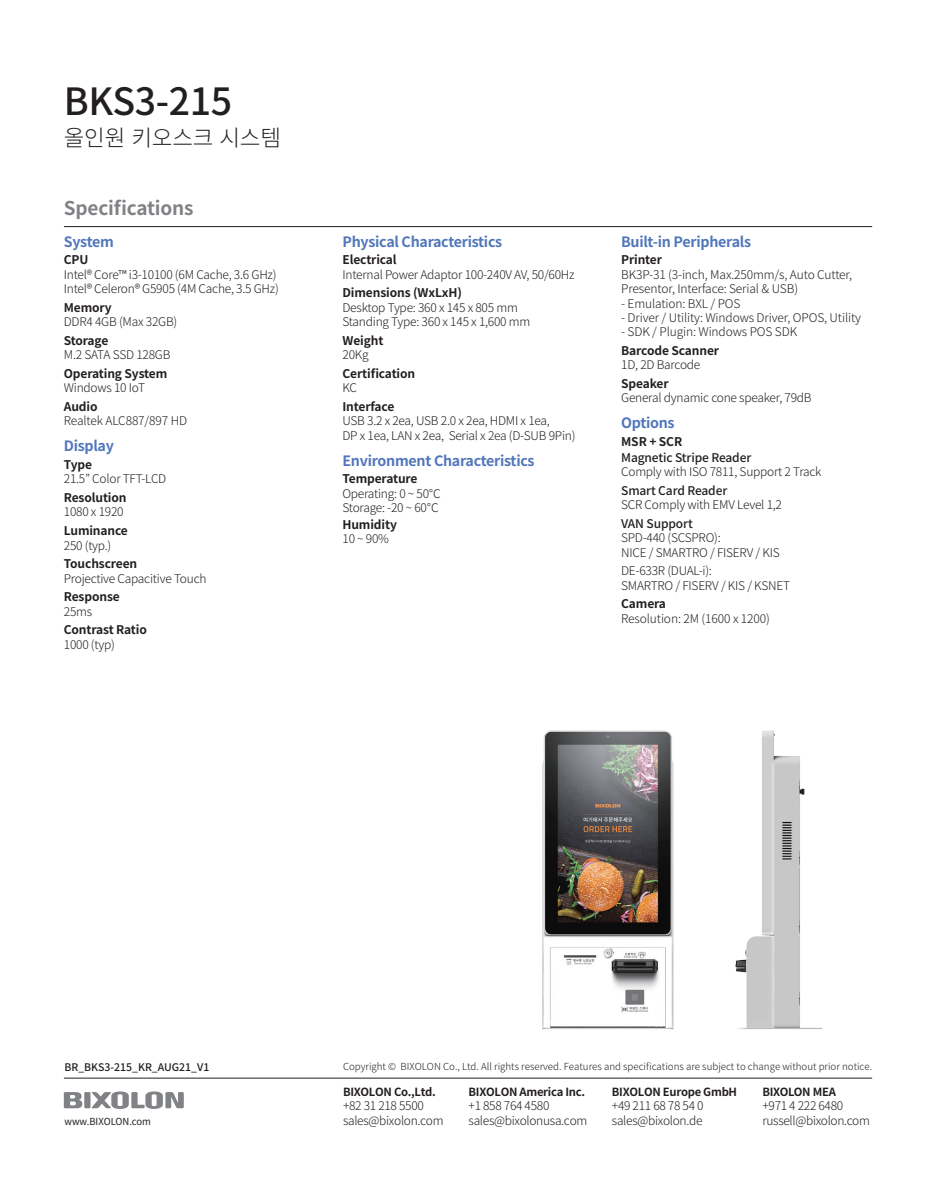
<style>
.page{position:relative;width:936px;height:1191px;background:#fff}
.page>*{position:absolute;margin:0;border:0;box-sizing:border-box;transform-origin:0 0}
.t1{font:500 37.5px "Noto Sans CJ Kkr";letter-spacing:-.01em;color:#231f20}
.t2{font:300 22.5px "Noto Sans CJ Kkr";letter-spacing:-.01em;color:#231f20}
.t3{font:700 18.9px "Noto Sans CJ Kkr";letter-spacing:-.01em;color:#808285}
.t4{font:700 14.25px "Noto Sans CJ Kkr";letter-spacing:-.02em;color:#5076bb}
.t5{font:300 12px/14.4px "Noto Sans CJ Kkr";letter-spacing:-.02em;color:#231f20}
.t6{font:700 12px "Noto Sans CJ Kkr";letter-spacing:-.01em;color:#231f20}
.t7{font:500 12px "Noto Sans CJ Kkr";letter-spacing:-.01em;color:#231f20}
.t8{font:700 12px "Noto Sans CJ Kkr";letter-spacing:-.03em;color:#231f20}
.t9{font:700 11.25px "Noto Sans CJ Kkr";letter-spacing:-.025em;color:#231f20}
.t10{font:500 10.5px "Noto Sans CJ Kkr";color:#231f20}
.t11{font:300 9.75px "Noto Sans CJ Kkr";color:#231f20}
.t12{font:9.75px "Noto Sans CJ Kkr";color:#231f20}
</style>
<div class="page">
<hr style="left:64px;top:226px;width:808px;height:1px;background:#231f20">
<svg style="left:64px;top:1092px;width:19px;height:16px"></svg>
<div style="left:84px;top:1092px;width:6px;height:16px;background:#808285"></div>
<svg style="left:91px;top:1091px;width:93px;height:18px"></svg>
<hr style="left:64px;top:1077px;width:808px;height:1px;background:#231f20">
<img style="left:542px;top:730px;width:279px;height:299px">
<h1 class="t1" style="left:64px;top:80px;width:170px">BKS3-215</h1>
<h2 class="t2" style="left:64px;top:125px;width:219px">올인원 키오스크 시스템</h2>
<h3 class="t3" style="left:64px;top:198px;width:131px">Specifications</h3>
<p class="t4" style="left:64px;top:233px;width:52px">System</p>
<p class="t6" style="left:64px;top:253px;width:26px">CPU</p>
<p class="t5" style="left:64px;top:267px;width:216px">Intel® Core™ i3-10100 (6M Cache, 3.6 GHz)<br>Intel® Celeron® G5905 (4M Cache, 3.5 GHz)</p>
<p class="t6" style="left:64px;top:301px;width:49px">Memory</p>
<p class="t5" style="left:64px;top:315px;width:115px">DDR4 4GB (Max 32GB)</p>
<p class="t8" style="left:64px;top:334px;width:46px">Storage</p>
<p class="t5" style="left:64px;top:348px;width:108px">M.2 SATA SSD 128GB</p>
<p class="t6" style="left:64px;top:367px;width:105px">Operating System</p>
<p class="t5" style="left:64px;top:381px;width:83px">Windows 10 IoT</p>
<p class="t6" style="left:64px;top:400px;width:35px">Audio</p>
<p class="t5" style="left:64px;top:414px;width:125px">Realtek ALC887/897 HD</p>
<p class="t4" style="left:64px;top:438px;width:52px">Display</p>
<p class="t6" style="left:64px;top:458px;width:30px">Type</p>
<p class="t5" style="left:64px;top:472px;width:104px">21.5” Color TFT-LCD</p>
<p class="t6" style="left:64px;top:491px;width:64px">Resolution</p>
<p class="t5" style="left:64px;top:505px;width:61px">1080 x 1920</p>
<p class="t6" style="left:64px;top:524px;width:66px">Luminance</p>
<p class="t5" style="left:64px;top:538px;width:49px">250 (typ.)</p>
<p class="t6" style="left:64px;top:557px;width:75px">Touchscreen</p>
<p class="t5" style="left:64px;top:571px;width:144px">Projective Capacitive Touch</p>
<p class="t6" style="left:64px;top:590px;width:57px">Response</p>
<p class="t5" style="left:64px;top:604px;width:30px">25ms</p>
<p class="t6" style="left:64px;top:623px;width:85px">Contrast Ratio</p>
<p class="t5" style="left:64px;top:637px;width:53px">1000 (typ)</p>
<p class="t4" style="left:342px;top:233px;width:161px">Physical Characteristics</p>
<p class="t6" style="left:342px;top:253px;width:56px">Electrical</p>
<p class="t5" style="left:342px;top:267px;width:234px">Internal Power Adaptor 100-240V AV, 50/60Hz</p>
<p class="t6" style="left:342px;top:286px;width:121px">Dimensions (WxLxH)</p>
<p class="t5" style="left:342px;top:300px;width:189px">Desktop Type: 360 x 145 x 805 mm<br>Standing Type: 360 x 145 x 1,600 mm</p>
<p class="t6" style="left:342px;top:334px;width:42px">Weight</p>
<p class="t5" style="left:342px;top:348px;width:28px">20Kg</p>
<p class="t6" style="left:342px;top:367px;width:74px">Certification</p>
<p class="t5" style="left:342px;top:381px;width:16px">KC</p>
<p class="t6" style="left:342px;top:400px;width:53px">Interface</p>
<p class="t5" style="left:342px;top:414px;width:234px">USB 3.2 x 2ea, USB 2.0 x 2ea, HDMI x 1ea,<br>DP x 1ea, LAN x 2ea, Serial x 2ea (D-SUB 9Pin)</p>
<p class="t4" style="left:342px;top:452px;width:194px">Environment Characteristics</p>
<p class="t6" style="left:342px;top:472px;width:77px">Temperature</p>
<p class="t5" style="left:342px;top:486px;width:100px">Operating: 0 ~ 50℃<br>Storage: -20 ~ 60℃</p>
<p class="t6" style="left:342px;top:517px;width:56px">Humidity</p>
<p class="t5" style="left:342px;top:532px;width:48px">10 ~ 90%</p>
<p class="t4" style="left:621px;top:233px;width:131px">Built-in Peripherals</p>
<p class="t6" style="left:621px;top:253px;width:42px">Printer</p>
<p class="t5" style="left:621px;top:267px;width:232px">BK3P-31 (3-inch, Max.250mm/s, Auto Cutter,<br>Presentor, Interface: Serial &amp; USB)</p>
<p class="t5" style="left:621px;top:296px;width:121px">- Emulation: BXL / POS</p>
<p class="t5" style="left:621px;top:311px;width:241px">- Driver / Utility: Windows Driver, OPOS, Utility</p>
<p class="t5" style="left:621px;top:325px;width:177px">- SDK / Plugin: Windows POS SDK</p>
<p class="t6" style="left:621px;top:344px;width:99px">Barcode Scanner</p>
<p class="t5" style="left:621px;top:358px;width:81px">1D, 2D Barcode</p>
<p class="t6" style="left:621px;top:377px;width:49px">Speaker</p>
<p class="t5" style="left:621px;top:391px;width:192px">General dynamic cone speaker, 79dB</p>
<p class="t4" style="left:621px;top:415px;width:55px">Options</p>
<p class="t6" style="left:621px;top:435px;width:63px">MSR + SCR</p>
<p class="t7" style="left:621px;top:450px;width:132px">Magnetic Stripe Reader</p>
<p class="t5" style="left:621px;top:465px;width:202px">Comply with ISO 7811, Support 2 Track</p>
<p class="t7" style="left:621px;top:483px;width:108px">Smart Card Reader</p>
<p class="t5" style="left:621px;top:498px;width:162px">SCR Comply with EMV Level 1,2</p>
<p class="t7" style="left:621px;top:517px;width:73px">VAN Support</p>
<p class="t5" style="left:621px;top:531px;width:160px">SPD-440 (SCSPRO):<br>NICE / SMARTRO / FISERV / KIS</p>
<p class="t5" style="left:621px;top:564px;width:170px">DE-633R (DUAL-i):<br>SMARTRO / FISERV / KIS / KSNET</p>
<p class="t6" style="left:621px;top:597px;width:46px">Camera</p>
<p class="t5" style="left:621px;top:611px;width:150px">Resolution: 2M (1600 x 1200)</p>
<p class="t10" style="left:64px;top:1061px;width:146px">BR_BKS3-215_KR_AUG21_V1</p>
<p class="t12" style="left:64px;top:1115px;width:88px">www.BIXOLON.com</p>
<p class="t11" style="left:343px;top:1061px;width:530px">Copyright © BIXOLON Co., Ltd. All rights reserved. Features and specifications are subject to change without prior notice.</p>
<p class="t9" style="left:343px;top:1085px;width:94px">BIXOLON Co.,Ltd.</p>
<p class="t5" style="left:343px;top:1099px;width:102px">+82 31 218 5500 sales@bixolon.com</p>
<p class="t9" style="left:468px;top:1085px;width:118px">BIXOLON America Inc.</p>
<p class="t5" style="left:468px;top:1099px;width:120px">+1 858 764 4580 sales@bixolonusa.com</p>
<p class="t9" style="left:612px;top:1085px;width:127px">BIXOLON Europe GmbH</p>
<p class="t5" style="left:612px;top:1099px;width:93px">+49 211 68 78 54 0 sales@bixolon.de</p>
<p class="t9" style="left:762px;top:1085px;width:75px">BIXOLON MEA</p>
<p class="t5" style="left:762px;top:1099px;width:109px">+971 4 222 6480 russell@bixolon.com</p>
</div>
